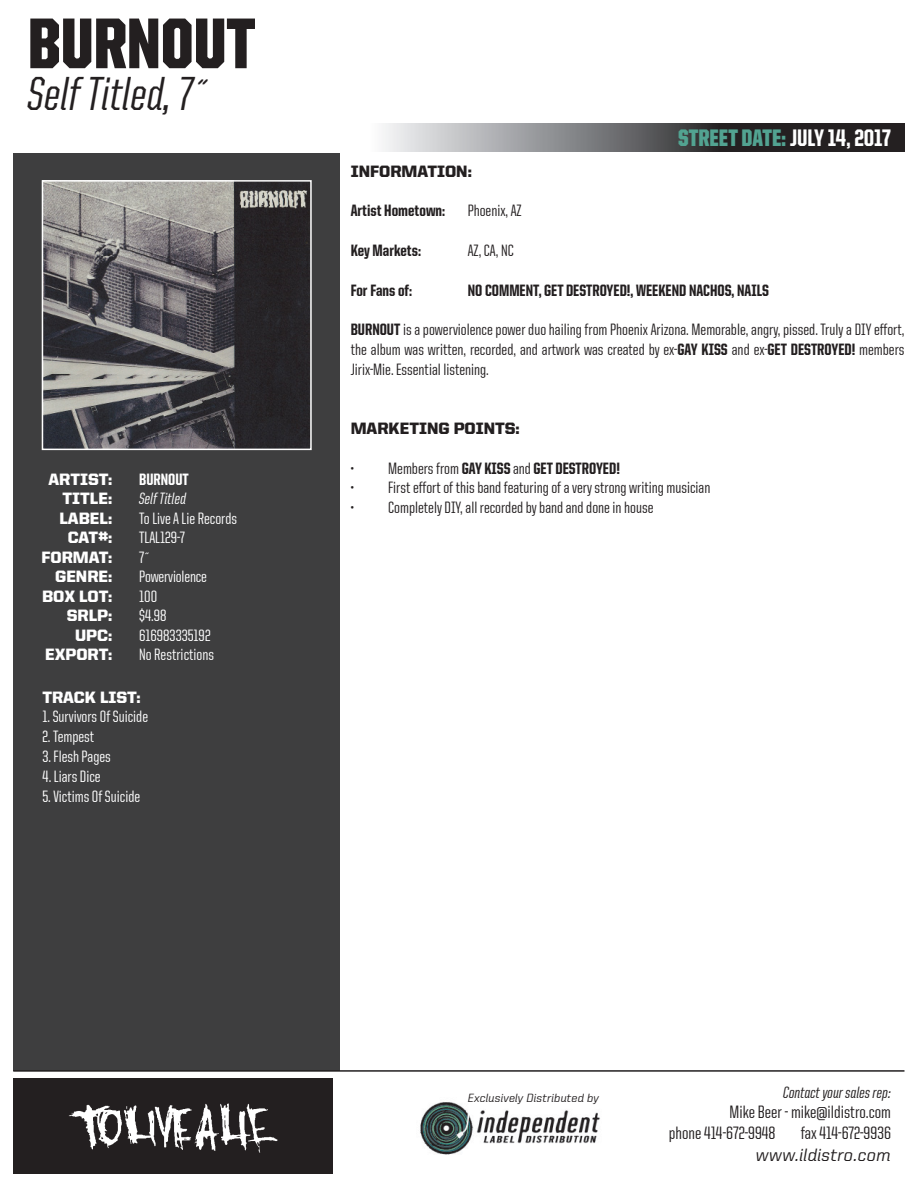
<style>
.page{position:relative;width:918px;height:1188px;background:#fff}
.page>*{position:absolute;margin:0;border:0;box-sizing:border-box;transform-origin:0 0}
.t1{font:900 72px "United Sans Cond";color:#231f20}
.t2{font:500 48px "United Italic Cond";color:#231f20}
.t3{font:900 24px "United Sans Cond";color:#52a391}
.t4{font:500 18px "United Sans Cond";color:#231f20}
.t5{font:500 18px "United Italic Reg";color:#231f20}
.t6{font:500 16.5px/19.8px "United Sans Cond";color:#231f20;text-align:justify}
.t7{font:500 16.5px "United Sans Cond";color:#fff}
.t8{font:800 16.5px "United Sans Cond";color:#231f20}
.t9{font:900 16.5px "United Sans Reg";color:#fff}
.t10{font:900 16.5px "United Sans Reg";color:#231f20}
.t11{font:500 16.5px "United Italic Cond";color:#231f20}
.t12{font:500 16.5px "United Italic Cond";color:#fff}
.t13{font:800 16.5px "United Sans Cond";color:#fff}
.t14{font:500 12px "United Italic Reg";color:#231f20}
.s1{font-weight:800;color:#fff}
.s2{font-weight:800}
.s3{font-weight:500}
</style>
<div class="page">
<svg style="left:383px;top:124px;width:521px;height:28px;background:#69686a"></svg>
<div style="left:13px;top:153px;width:326px;height:917px;background:#3e3e3f"></div>
<img style="left:45px;top:183px;width:264px;height:264px">
<div style="left:42px;top:180px;width:270px;height:270px;border:2px solid #fff"></div>
<hr style="left:13px;top:1070px;width:891px;height:2px;background:#231f20">
<img style="left:420px;top:1102px;width:180px;height:53px">
<img style="left:13px;top:1078px;width:320px;height:95px">
<p class="t1" style="left:28px;top:5px;width:229px">BURNOUT</p>
<p class="t2" style="left:28px;top:70px;width:182px">Self Titled, 7˝</p>
<p class="t9" style="left:48px;top:470px;width:65px">ARTIST:</p>
<p class="t13" style="left:139px;top:470px;width:51px">BURNOUT</p>
<p class="t9" style="left:63px;top:489px;width:51px">TITLE:</p>
<p class="t12" style="left:139px;top:490px;width:49px">Self Titled</p>
<p class="t9" style="left:59px;top:509px;width:54px">LABEL:</p>
<p class="t7" style="left:139px;top:510px;width:99px">To Live A Lie Records</p>
<p class="t9" style="left:68px;top:528px;width:46px">CAT#:</p>
<p class="t7" style="left:139px;top:529px;width:47px">TLAL129-7</p>
<p class="t9" style="left:42px;top:548px;width:72px">FORMAT:</p>
<p class="t7" style="left:139px;top:549px;width:12px">7˝</p>
<p class="t9" style="left:55px;top:567px;width:59px">GENRE:</p>
<p class="t7" style="left:139px;top:568px;width:69px">Powerviolence</p>
<p class="t9" style="left:42px;top:587px;width:72px">BOX LOT:</p>
<p class="t7" style="left:139px;top:588px;width:20px">100</p>
<p class="t9" style="left:67px;top:606px;width:47px">SRLP:</p>
<p class="t7" style="left:139px;top:607px;width:29px">$4.98</p>
<p class="t9" style="left:75px;top:626px;width:39px">UPC:</p>
<p class="t7" style="left:139px;top:627px;width:73px">616983335192</p>
<p class="t9" style="left:45px;top:645px;width:69px">EXPORT:</p>
<p class="t7" style="left:139px;top:646px;width:76px">No Restrictions</p>
<p class="t9" style="left:42px;top:688px;width:100px">TRACK LIST:</p>
<p class="t7" style="left:42px;top:708px;width:107px">1. Survivors Of Suicide</p>
<p class="t7" style="left:42px;top:728px;width:53px">2. Tempest</p>
<p class="t7" style="left:42px;top:748px;width:70px">3. Flesh Pages</p>
<p class="t7" style="left:42px;top:768px;width:60px">4. Liars Dice</p>
<p class="t7" style="left:42px;top:788px;width:99px">5. Victims Of Suicide</p>
<p class="t3" style="left:678px;top:125px;width:214px">STREET DATE: <span class="s1">JULY 14, 2017</span></p>
<p class="t10" style="left:351px;top:162px;width:123px">INFORMATION:</p>
<p class="t8" style="left:351px;top:202px;width:96px">Artist Hometown:</p>
<p class="t6" style="left:468px;top:201px;width:56px">Phoenix, AZ</p>
<p class="t8" style="left:351px;top:242px;width:72px">Key Markets:</p>
<p class="t6" style="left:468px;top:241px;width:47px">AZ, CA, NC</p>
<p class="t8" style="left:351px;top:281px;width:63px">For Fans of:</p>
<p class="t8" style="left:468px;top:281px;width:303px">NO COMMENT, GET DESTROYED!, WEEKEND NACHOS, NAILS</p>
<p class="t6" style="left:351px;top:320px;width:555px"><span class="s2">BURNOUT</span> is a powerviolence power duo hailing from Phoenix Arizona. Memorable, angry, pissed. Truly a DIY effort, the album was written, recorded, and artwork was created by ex-<span class="s2">GAY KISS</span> and ex-<span class="s2">GET DESTROYED!</span> members Jirix-Mie. Essential listening.</p>
<p class="t10" style="left:351px;top:419px;width:171px">MARKETING POINTS:</p>
<p class="t8" style="left:351px;top:459px;width:271px"><span class="s3">• Members from</span> GAY KISS <span class="s3">and</span> GET DESTROYED!</p>
<p class="t6" style="left:351px;top:478px;width:361px">• First effort of this band featuring of a very strong writing musician</p>
<p class="t6" style="left:351px;top:498px;width:304px">• Completely DIY, all recorded by band and done in house</p>
<p class="t14" style="left:468px;top:1091px;width:133px">Exclusively Distributed by</p>
<p class="t11" style="left:783px;top:1084px;width:109px">Contact your sales rep:</p>
<p class="t4" style="left:730px;top:1103px;width:163px">Mike Beer - mike@ildistro.com</p>
<p class="t4" style="left:669px;top:1124px;width:108px">phone 414-672-9948</p>
<p class="t4" style="left:801px;top:1124px;width:92px">fax 414-672-9936</p>
<p class="t5" style="left:756px;top:1145px;width:137px">www.ildistro.com</p>
</div>
